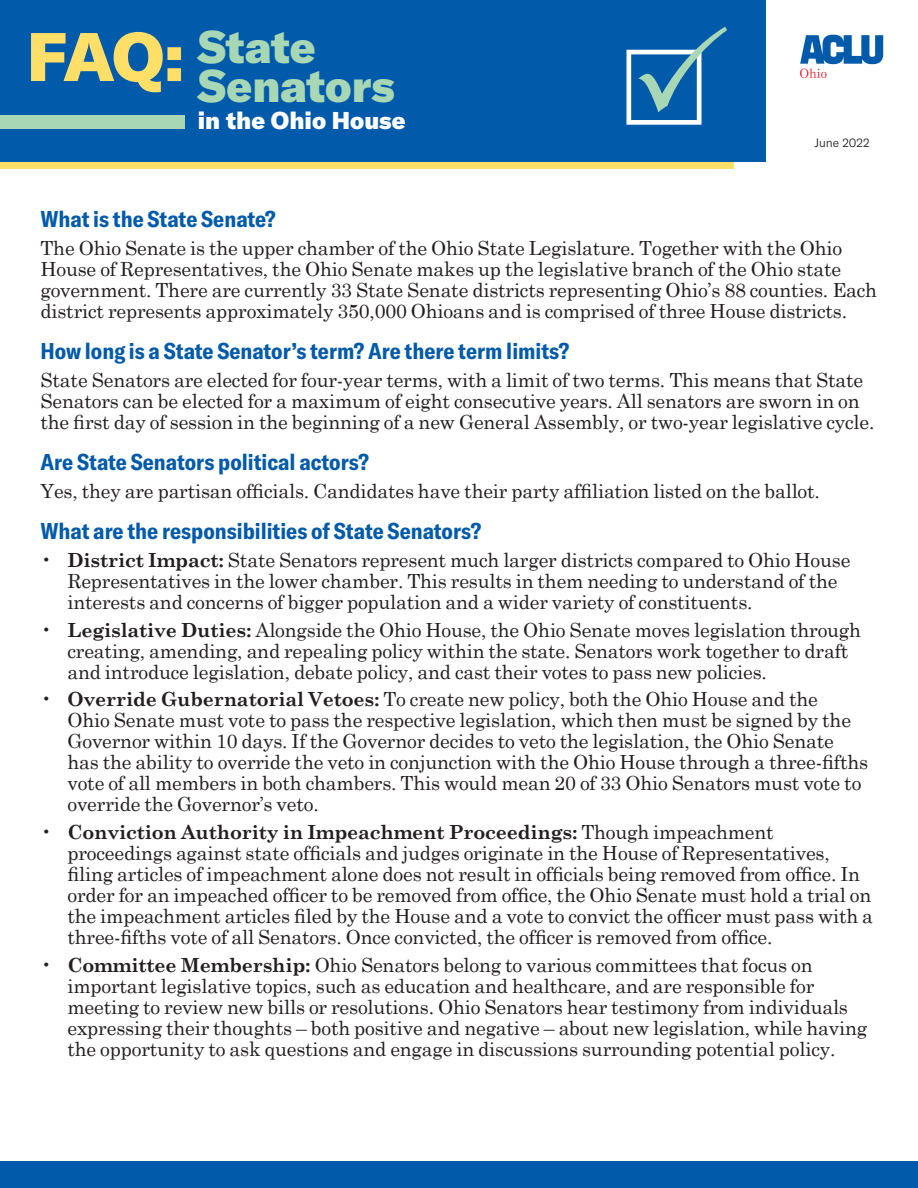
<style>
.page{position:relative;width:918px;height:1188px;background:#fff}
.page>*{position:absolute;margin:0;border:0;box-sizing:border-box;transform-origin:0 0}
.t1{font:900 67.5px "GT America";color:#ffdf68}
.t2{font:900 45px/39px "GT America";color:#a7d7b5}
.t3{font:900 24px "GT America";color:#fff}
.Blue_Questions{font:700 condensed 22.5px "GT America";color:#015aaa}
.Body_Text{font:19.5px/21px "Century Schoolbook";letter-spacing:-.01em;color:#231f20}
.t4{font:300 12px "GT America";color:#231f20}
.s1{font-weight:700}
</style>
<div class="page">
<div style="left:0;top:1161px;width:918px;height:27px;background:#015aaa"></div>
<div style="left:0;top:0;width:766px;height:162px;background:#015aaa"></div>
<svg style="left:800px;top:35px;width:83px;height:43px"></svg>
<div style="left:0;top:115px;width:184px;height:13px;background:#a7d7b5"></div>
<div style="left:0;top:162px;width:733px;height:7px;background:#ffdf68"></div>
<p class="t1" style="left:27px;top:13px;width:159px">FAQ:</p>
<p class="t2" style="left:198px;top:26px;width:198px">State<br>Senators</p>
<p class="t3" style="left:198px;top:105px;width:209px">in the Ohio House</p>
<p class="t4" style="left:814px;top:136px;width:57px">June 2022</p>
<p class="Blue_Questions" style="left:40px;top:205px;width:237px">What is the State Senate?</p>
<p class="Body_Text" style="left:40px;top:236px;width:838px">The Ohio Senate is the upper chamber of the Ohio State Legislature. Together with the Ohio House of Representatives, the Ohio Senate makes up the legislative branch of the Ohio state government. There are currently 33 State Senate districts representing Ohio’s 88 counties. Each district represents approximately 350,000 Ohioans and is comprised of three House districts.</p>
<p class="Blue_Questions" style="left:40px;top:337px;width:530px">How long is a State Senator’s term? Are there term limits?</p>
<p class="Body_Text" style="left:40px;top:368px;width:836px">State Senators are elected for four-year terms, with a limit of two terms. This means that State<br>Senators can be elected for a maximum of eight consecutive years. All senators are sworn in on the first day of session in the beginning of a new General Assembly, or two-year legislative cycle.</p>
<p class="Blue_Questions" style="left:40px;top:448px;width:330px">Are State Senators political actors?</p>
<p class="Body_Text" style="left:40px;top:479px;width:781px">Yes, they are partisan officials. Candidates have their party affiliation listed on the ballot.</p>
<p class="Blue_Questions" style="left:40px;top:517px;width:442px">What are the responsibilities of State Senators?</p>
<p class="Body_Text" style="left:68px;top:548px;width:785px;text-indent:-27px">• <span class="s1">District Impact:</span> State Senators represent much larger districts compared to Ohio House<br>Representatives in the lower chamber. This results in them needing to understand of the interests and concerns of bigger population and a wider variety of constituents.</p>
<p class="Body_Text" style="left:68px;top:618px;width:795px;text-indent:-27px">• <span class="s1">Legislative Duties:</span> Alongside the Ohio House, the Ohio Senate moves legislation through creating, amending, and repealing policy within the state. Senators work together to draft and introduce legislation, debate policy, and cast their votes to pass new policies.</p>
<p class="Body_Text" style="left:68px;top:687px;width:802px;text-indent:-27px">• <span class="s1">Override Gubernatorial Vetoes:</span> To create new policy, both the Ohio House and the<br>Ohio Senate must vote to pass the respective legislation, which then must be signed by the Governor within 10 days. If the Governor decides to veto the legislation, the Ohio Senate has the ability to override the veto in conjunction with the Ohio House through a three-fifths vote of all members in both chambers. This would mean 20 of 33 Ohio Senators must vote to override the Governor’s veto.</p>
<p class="Body_Text" style="left:68px;top:820px;width:807px;text-indent:-27px">• <span class="s1">Conviction Authority in Impeachment Proceedings:</span> Though impeachment proceedings against state officials and judges originate in the House of Representatives, filing articles of impeachment alone does not result in officials being removed from office. In order for an impeached officer to be removed from office, the Ohio Senate must hold a trial on the impeachment articles filed by the House and a vote to convict the officer must pass with a three-fifths vote of all Senators. Once convicted, the officer is removed from office.</p>
<p class="Body_Text" style="left:68px;top:953px;width:801px;text-indent:-27px">• <span class="s1">Committee Membership:</span> Ohio Senators belong to various committees that focus on important legislative topics, such as education and healthcare, and are responsible for meeting to review new bills or resolutions. Ohio Senators hear testimony from individuals expressing their thoughts – both positive and negative – about new legislation, while having the opportunity to ask questions and engage in discussions surrounding potential policy.</p>
</div>
